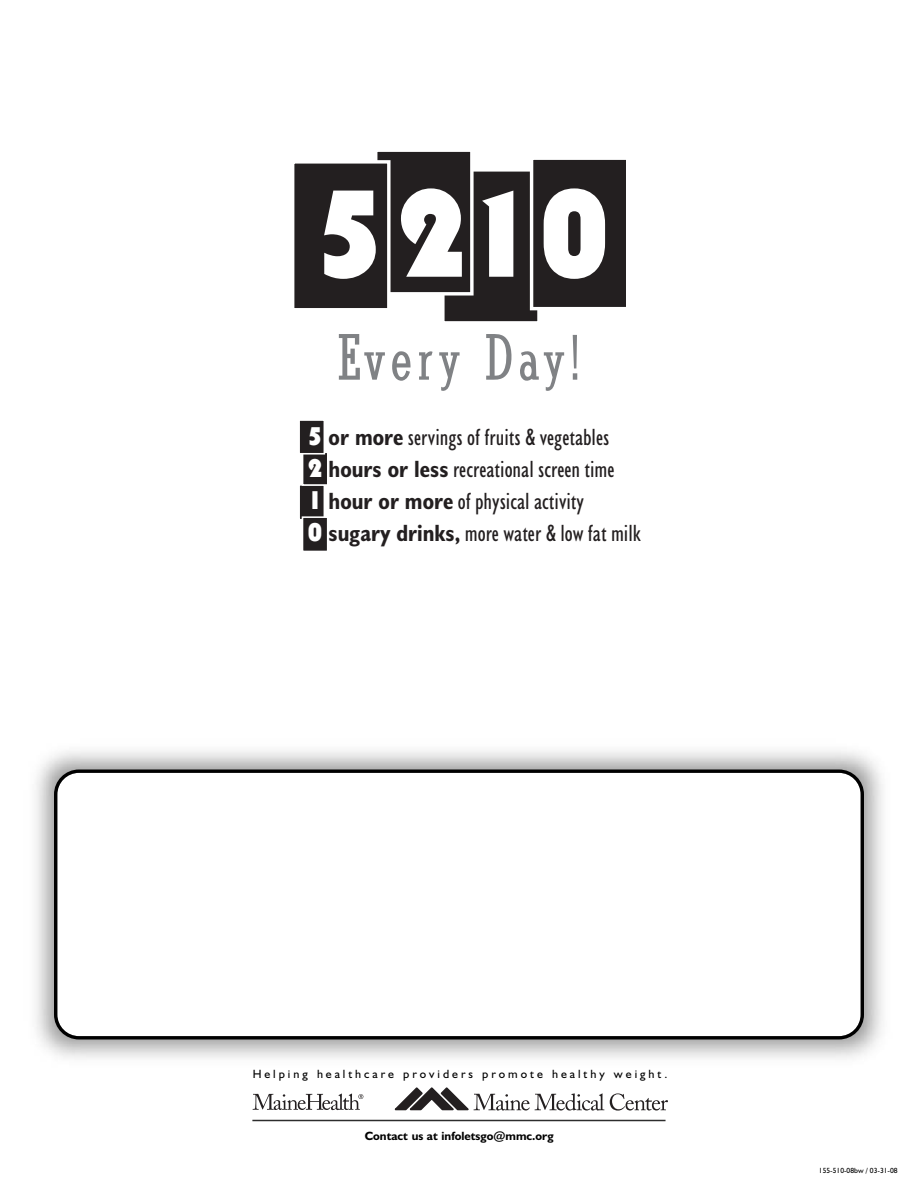
<style>
.page{position:relative;width:918px;height:1188px;background:#fff}
.page>*{position:absolute;margin:0;border:0;box-sizing:border-box;transform-origin:0 0}
.t1{font:condensed 23.7px/32.1px "Humanist 521 BT";color:#231f20}
.t2{font:12px "Humanist 521 BT";letter-spacing:.245em;color:#000}
.t3{font:700 12px "Humanist 521 BT";color:#000}
.t4{font:7.5px "Humanist 521 BT";color:#000}
.s1{font-family:"Bauhaus 93";font-stretch:normal;font-size:26.7px;color:#fff}
.s2{font-weight:700}
</style>
<div class="page">
<img style="left:36px;top:751px;width:847px;height:345px">
<svg style="left:54px;top:770px;width:810px;height:270px"></svg>
<svg style="left:610px;top:1093px;width:58px;height:18px"></svg>
<svg style="left:395px;top:1087px;width:209px;height:24px"></svg>
<svg style="left:253px;top:1094px;width:110px;height:16px"></svg>
<hr style="left:252px;top:1120px;width:414px;height:1px;background:#2d2d2d">
<div style="left:443px;top:170px;width:96px;height:153px;background:#231f20"></div>
<div style="left:441px;top:168px;width:100px;height:157px;border:3px solid #fff"></div>
<div style="left:532px;top:158px;width:96px;height:151px;background:#231f20"></div>
<div style="left:530px;top:157px;width:99px;height:153px;border:3px solid #fff"></div>
<div style="left:376px;top:150px;width:96px;height:144px;background:#231f20"></div>
<div style="left:374px;top:148px;width:100px;height:148px;border:3px solid #fff"></div>
<div style="left:293px;top:162px;width:96px;height:148px;background:#231f20"></div>
<div style="left:291px;top:160px;width:100px;height:151px;border:3px solid #fff"></div>
<svg style="left:324px;top:191px;width:52px;height:88px"></svg>
<svg style="left:401px;top:188px;width:61px;height:89px"></svg>
<svg style="left:544px;top:188px;width:61px;height:91px"></svg>
<svg style="left:482px;top:191px;width:31px;height:86px"></svg>
<svg style="left:339px;top:334px;width:46px;height:46px"></svg>
<svg style="left:392px;top:351px;width:19px;height:30px"></svg>
<svg style="left:419px;top:351px;width:14px;height:29px"></svg>
<svg style="left:439px;top:352px;width:21px;height:39px"></svg>
<svg style="left:486px;top:334px;width:26px;height:46px"></svg>
<svg style="left:520px;top:351px;width:44px;height:40px"></svg>
<svg style="left:573px;top:335px;width:4px;height:45px"></svg>
<div style="left:299px;top:485px;width:25px;height:35px;background:#231f20"></div>
<div style="left:298px;top:484px;width:27px;height:37px;border:2px solid #fff"></div>
<div style="left:303px;top:452px;width:25px;height:33px;background:#231f20"></div>
<div style="left:302px;top:452px;width:27px;height:34px;border:2px solid #fff"></div>
<div style="left:299px;top:420px;width:25px;height:34px;background:#231f20"></div>
<div style="left:298px;top:419px;width:27px;height:36px;border:2px solid #fff"></div>
<div style="left:303px;top:517px;width:25px;height:34px;background:#231f20"></div>
<div style="left:302px;top:516px;width:26px;height:36px;border:2px solid #fff"></div>
<p class="t1" style="left:307px;top:421px;width:335px"><span class="s1">5</span> <span class="s2">or more</span> servings of fruits &amp; vegetables<br><span class="s1">2</span> <span class="s2">hours or less</span> recreational screen time<br><span class="s1">1</span> <span class="s2">hour or more</span> of physical activity<br><span class="s1">0</span> <span class="s2">sugary drinks,</span> more water &amp; low fat milk</p>
<p class="t2" style="left:253px;top:1070px;width:416px">Helping healthcare providers promote healthy weight.</p>
<p class="t3" style="left:365px;top:1132px;width:190px">Contact us at infoletsgo@mmc.org</p>
<p class="t4" style="left:819px;top:1168px;width:80px">155-510-08bw / 03-31-08</p>
</div>
